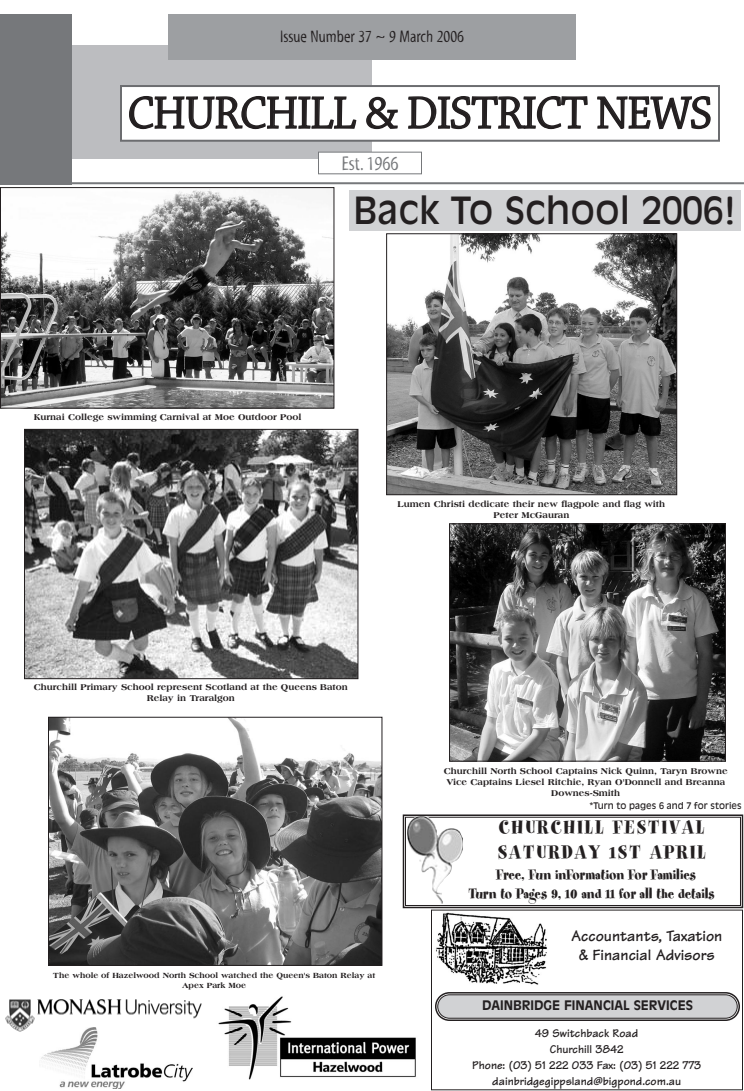
<style>
.page{position:relative;width:744px;height:1091px;background:#fff}
.page>*{position:absolute;margin:0;border:0;box-sizing:border-box;transform-origin:0 0}
.t1{font:48px "Chaparral Display";color:#231f20}
.t2{font:37px "Antique Olive";color:#231f20}
.t3{font:21px/25.2px "Spumoni LP";letter-spacing:.105em;color:#231f20}
.t4{font:20px "Myriad Tilt";color:#76787b}
.t5{font:17px "Myriad Tilt";color:#231f20}
.t6{font:16px/19.2px "Spumoni LP";color:#231f20;text-align:center}
.t7{font:700 16px/19.2px "Tekton";color:#231f20;text-align:center}
.t8{font:700 13px "Antique Olive";color:#231f20}
.t9{font:700 12px/16px "Tekton";color:#231f20;text-align:center}
.t10{font:800 9px/10.8px "Americana";color:#231f20;text-align:center}
.t11{font:9px "Antique Olive";color:#231f20}
.t12{font:800 8px/9.6px "Americana";color:#231f20;text-align:center}
</style>
<div class="page">
<div style="left:72px;top:45px;width:300px;height:114px;background:#bcbdc0"></div>
<div style="left:168px;top:14px;width:408px;height:46px;background:#9d9fa2"></div>
<div style="left:0;top:14px;width:72px;height:170px;background:#76787b"></div>
<div style="left:121px;top:86px;width:598px;height:55px;background:#fff"></div>
<div style="left:120px;top:85px;width:600px;height:57px;border:2px solid #6c6d70"></div>
<hr style="left:72px;top:182px;width:672px;height:2px;background:#76787b">
<div style="left:318px;top:152px;width:104px;height:22px;background:#fff"></div>
<div style="left:318px;top:152px;width:104px;height:22px;border:1px solid #76787b"></div>
<img style="left:218px;top:996px;width:198px;height:84px">
<img style="left:5px;top:999px;width:197px;height:33px">
<img style="left:39px;top:1027px;width:153px;height:61px">
<img style="left:436px;top:912px;width:111px;height:73px">
<svg style="left:435px;top:992px;width:305px;height:29px;background:#b4b4b6"></svg>
<div style="left:431px;top:910px;width:312px;height:180px;border:1px solid #231f20"></div>
<div style="left:349px;top:190px;width:392px;height:40px;background:#d1d2d4"></div>
<img style="left:2px;top:189px;width:330px;height:218px">
<div style="left:0;top:187px;width:334px;height:222px;border:1px solid #231f20"></div>
<img style="left:388px;top:235px;width:287px;height:258px">
<div style="left:386px;top:233px;width:291px;height:262px;border:1px solid #231f20"></div>
<img style="left:50px;top:719px;width:330px;height:245px">
<div style="left:48px;top:717px;width:334px;height:249px;border:1px solid #231f20"></div>
<img style="left:26px;top:431px;width:330px;height:246px">
<div style="left:24px;top:429px;width:334px;height:250px;border:1px solid #231f20"></div>
<img style="left:451px;top:525px;width:273px;height:235px">
<div style="left:449px;top:523px;width:277px;height:239px;border:1px solid #231f20"></div>
<div style="left:403px;top:814px;width:340px;height:94px;border:2px solid #231f20"></div>
<div style="left:405px;top:817px;width:336px;height:89px;border:1px solid #231f20"></div>
<img style="left:407px;top:816px;width:56px;height:88px">
<p class="t5" style="left:280px;top:30px;width:185px">Issue Number 37 ~ 9 March 2006</p>
<p class="t1" style="left:128px;top:94px;width:585px">CHURCHILL &amp; DISTRICT NEWS</p>
<p class="t4" style="left:342px;top:156px;width:58px">Est. 1966</p>
<p class="t2" style="left:353px;top:195px;width:384px">Back To School 2006!</p>
<p class="t10" style="left:34px;top:412px;width:269px">Kurnai College swimming Carnival at Moe Outdoor Pool</p>
<p class="t10" style="left:397px;top:499px;width:269px">Lumen Christi dedicate their new flagpole and flag with<br>Peter McGauran</p>
<p class="t10" style="left:34px;top:682px;width:316px">Churchill Primary School represent Scotland at the Queens Baton<br>Relay in Traralgon</p>
<p class="t10" style="left:444px;top:766px;width:286px">Churchill North School Captains Nick Quinn, Taryn Browne<br>Vice Captains Liesel Ritchie, Ryan O'Donnell and Breanna<br>Downes-Smith</p>
<p class="t11" style="left:589px;top:802px;width:154px">*Turn to pages 6 and 7 for stories</p>
<p class="t3" style="left:498px;top:818px;width:209px">CHURCHILL FESTIVAL<br>SATURDAY 1ST APRIL</p>
<p class="t6" style="left:468px;top:867px;width:248px">Free, Fun inFormation For Families<br>Turn to Pages 9, 10 and 11 for all the details</p>
<p class="t7" style="left:571px;top:929px;width:153px">Accountants, Taxation &amp; Financial Advisors</p>
<p class="t12" style="left:53px;top:971px;width:324px">The whole of Hazelwood North School watched the Queen's Baton Relay at<br>Apex Park Moe</p>
<p class="t8" style="left:482px;top:1000px;width:212px">DAINBRIDGE FINANCIAL SERVICES</p>
<p class="t9" style="left:472px;top:1027px;width:230px">49 Switchback Road<br>Churchill 3842<br>Phone: (03) 51 222 033 Fax: (03) 51 222 773 dainbridgegippsland@bigpond.com.au</p>
</div>
